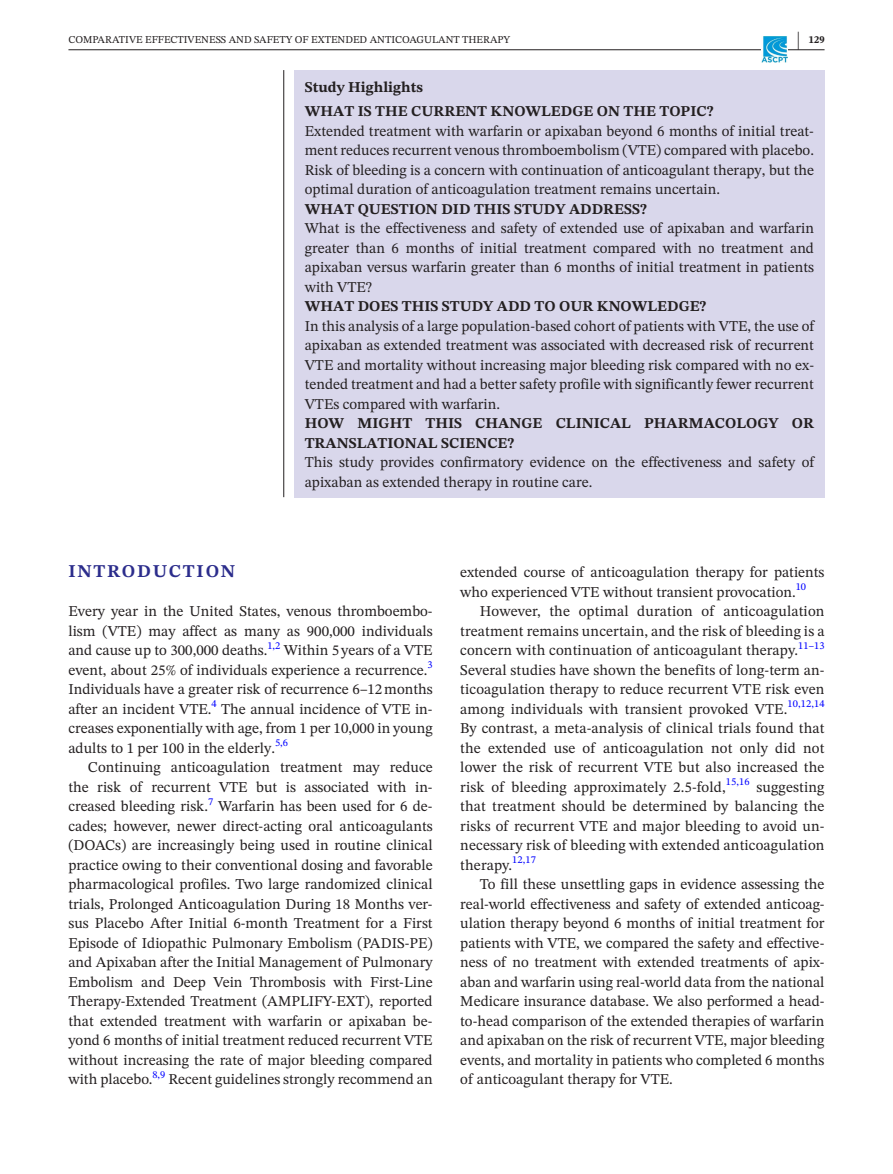
<style>
.page{position:relative;width:893px;height:1174px;background:#fff}
.page>*{position:absolute;margin:0;border:0;box-sizing:border-box;transform-origin:0 0}
.t1{font:700 21px "STIX Two Text";color:#231f20;scale:.42 1}
.t2{font:700 18px "STIX Two Text";letter-spacing:.1em;color:#2c2d8c}
.t3{font:15px/19.5px "STIX Two Text";color:#231f20;text-align:justify}
.t4{font:700 15px/24px "STIX Two Text";color:#231f20}
.t5{font:10.5px "STIX Two Text";color:#231f20}
.t6{font:10.5px "STIX Two Text";letter-spacing:.01em;color:#00f}
.t7{font:700 10.5px "STIX Two Text";color:#231f20}
</style>
<div class="page">
<hr style="left:68px;top:49px;width:756px;height:1px;background:#231f20">
<img style="left:762px;top:37px;width:25px;height:25px">
<div style="left:294px;top:70px;width:530px;height:427px;background:#d9d7eb"></div>
<hr style="left:283px;top:70px;width:1px;height:427px;background:#231f20">
<h1 class="t1" style="left:797px;top:24px;width:8px">|</h1>
<p class="t5" style="left:68px;top:32px;width:443px">COMPARATIVE EFFECTIVENESS AND SAFETY OF EXTENDED ANTICOAGULANT THERAPY</p>
<p class="t7" style="left:809px;top:32px;width:17px">129</p>
<p class="t4" style="left:305px;top:75px;width:410px">Study Highlights<br>WHAT IS THE CURRENT KNOWLEDGE ON THE TOPIC?</p>
<p class="t3" style="left:305px;top:121px;width:511px">Extended treatment with warfarin or apixaban beyond 6 months of initial treat&shy;ment reduces recurrent venous thromboembolism (VTE) compared with placebo.<br>Risk of bleeding is a concern with continuation of anticoagulant therapy, but the optimal duration of anticoagulation treatment remains uncertain.</p>
<p class="t4" style="left:305px;top:197px;width:344px">WHAT QUESTION DID THIS STUDY ADDRESS?</p>
<p class="t3" style="left:305px;top:218px;width:511px">What is the effectiveness and safety of extended use of apixaban and warfarin greater than 6 months of initial treatment compared with no treatment and apixaban versus warfarin greater than 6 months of initial treatment in patients with VTE?</p>
<p class="t4" style="left:305px;top:294px;width:403px">WHAT DOES THIS STUDY ADD TO OUR KNOWLEDGE?</p>
<p class="t3" style="left:305px;top:316px;width:511px">In this analysis of a large population-based cohort of patients with VTE, the use of apixaban as extended treatment was associated with decreased risk of recurrent VTE and mortality without increasing major bleeding risk compared with no ex&shy;tended treatment and had a better safety profile with significantly fewer recurrent VTEs compared with warfarin.</p>
<p class="t4" style="left:305px;top:414px;width:511px;line-height:19.5px">HOW MIGHT THIS CHANGE CLINICAL PHARMACOLOGY OR<br>TRANSLATIONAL SCIENCE?</p>
<p class="t3" style="left:305px;top:452px;width:511px">This study provides confirmatory evidence on the effectiveness and safety of apixaban as extended therapy in routine care.</p>
<p class="t2" style="left:68px;top:558px;width:168px">INTRODUCTION</p>
<p class="t3" style="left:68px;top:601px;width:366px">Every year in the United States, venous thromboembo&shy;lism (VTE) may affect as many as 900,000 individuals and cause up to 300,000 deaths.</p>
<p class="t6" style="left:267px;top:637px;width:14px">1,2</p>
<p class="t3" style="left:68px;top:640px;width:366px;text-indent:215px">Within 5 years of a VTE event, about 25% of individuals experience a recurrence.</p>
<p class="t6" style="left:427px;top:657px;width:7px">3</p>
<p class="t3" style="left:68px;top:679px;width:366px">Individuals have a greater risk of recurrence 6–12months after an incident VTE.</p>
<p class="t6" style="left:212px;top:696px;width:7px">4</p>
<p class="t3" style="left:68px;top:699px;width:366px;text-indent:153px">The annual incidence of VTE in&shy;creases exponentially with age, from 1 per 10,000 in young adults to 1 per 100 in the elderly.</p>
<p class="t6" style="left:275px;top:735px;width:14px">5,6</p>
<p class="t3" style="left:68px;top:757px;width:366px;text-indent:20px">Continuing anticoagulation treatment may reduce the risk of recurrent VTE but is associated with in&shy;creased bleeding risk.</p>
<p class="t6" style="left:208px;top:793px;width:7px">7</p>
<p class="t3" style="left:68px;top:796px;width:366px;text-indent:150px">Warfarin has been used for 6 de&shy;cades; however, newer direct-acting oral anticoagulants (DOACs) are increasingly being used in routine clinical practice owing to their conventional dosing and favorable pharmacological profiles. Two large randomized clinical trials, Prolonged Anticoagulation During 18 Months ver&shy;sus Placebo After Initial 6-month Treatment for a First Episode of Idiopathic Pulmonary Embolism (PADIS-PE) and Apixaban after the Initial Management of Pulmonary Embolism and Deep Vein Thrombosis with First-Line Therapy-Extended Treatment (AMPLIFY-EXT), reported that extended treatment with warfarin or apixaban be&shy;yond 6 months of initial treatment reduced recurrent VTE without increasing the rate of major bleeding compared with placebo.</p>
<p class="t6" style="left:152px;top:1066px;width:14px">8,9</p>
<p class="t3" style="left:168px;top:1069px;width:266px">Recent guidelines strongly recommend an</p>
<p class="t3" style="left:460px;top:562px;width:366px">extended course of anticoagulation therapy for patients who experienced VTE without transient provocation.</p>
<p class="t6" style="left:796px;top:579px;width:12px">10</p>
<p class="t3" style="left:460px;top:601px;width:366px;text-indent:20px">However, the optimal duration of anticoagulation treatment remains uncertain, and the risk of bleeding is a concern with continuation of anticoagulant therapy.</p>
<p class="t6" style="left:798px;top:637px;width:28px">11–13</p>
<p class="t3" style="left:460px;top:660px;width:366px">Several studies have shown the benefits of long-term an&shy;ticoagulation therapy to reduce recurrent VTE risk even among individuals with transient provoked VTE.</p>
<p class="t6" style="left:787px;top:696px;width:38px">10,12,14</p>
<p class="t3" style="left:460px;top:718px;width:366px">By contrast, a meta-analysis of clinical trials found that the extended use of anticoagulation not only did not lower the risk of recurrent VTE but also increased the risk of bleeding approximately 2.5-fold,</p>
<p class="t6" style="left:726px;top:774px;width:25px">15,16</p>
<p class="t3" style="left:460px;top:777px;width:366px;text-indent:296px">suggesting that treatment should be determined by balancing the risks of recurrent VTE and major bleeding to avoid un&shy;necessary risk of bleeding with extended anticoagulation therapy.</p>
<p class="t6" style="left:512px;top:852px;width:25px">12,17</p>
<p class="t3" style="left:460px;top:874px;width:366px;text-indent:20px">To fill these unsettling gaps in evidence assessing the real-world effectiveness and safety of extended anticoag&shy;ulation therapy beyond 6 months of initial treatment for patients with VTE, we compared the safety and effective&shy;ness of no treatment with extended treatments of apix&shy;aban and warfarin using real-world data from the national Medicare insurance database. We also performed a head&shy;to-head comparison of the extended therapies of warfarin and apixaban on the risk of recurrent VTE, major bleeding events, and mortality in patients who completed 6 months of anticoagulant therapy for VTE.</p>
</div>
